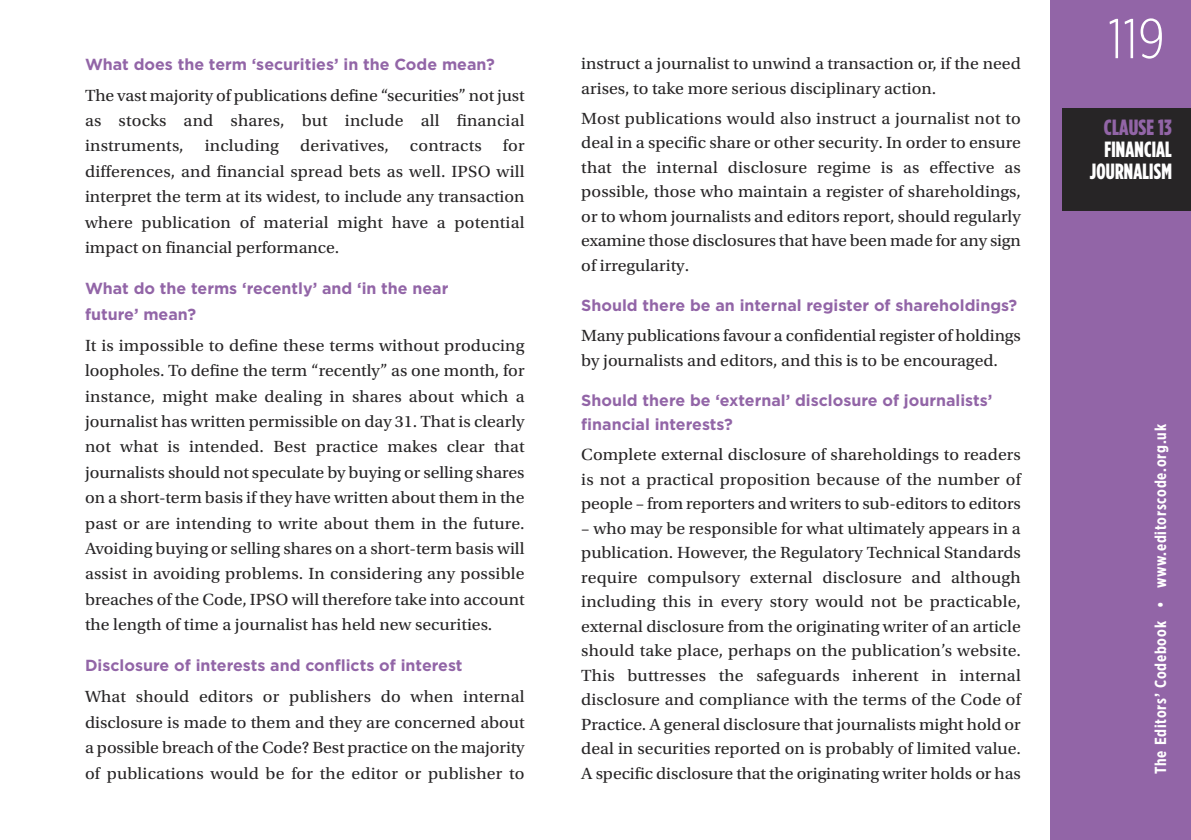
<style>
.page{position:relative;width:1191px;height:840px;background:#fff}
.page>*{position:absolute;margin:0;border:0;box-sizing:border-box;transform-origin:0 0}
.t1{font:300 56px "Gotham Extra Narrow";color:#fff}
.t2{font:900 22px/22px "Gotham Cond";letter-spacing:.01em;color:#fff;text-align:right;scale:.94 1}
.t3{font:900 22px "Gotham Cond";letter-spacing:.01em;color:#9265a7}
.t4{font:17px/25.4px "Utopia Std";color:#272526;text-align:justify;scale:1.05 1}
.t5{font:700 16px/25.4px "Gotham";color:#9265a7}
.t6{font:700 16px "Gotham Extra Narrow";letter-spacing:.05em;color:#fff}
</style>
<div class="page">
<div style="left:1050px;top:0;width:141px;height:839px;background:#9265a7"></div>
<div style="left:1062px;top:108px;width:129px;height:102px;background:#272526"></div>
<p class="t5" style="left:85px;top:52px;width:411px">What does the term ‘securities’ in the Code mean?</p>
<p class="t4" style="left:85px;top:84px;width:420px">The vast majority of publications define “securities” not just as stocks and shares, but include all financial instruments, including derivatives, contracts for differences, and financial spread bets as well. IPSO will interpret the term at its widest, to include any transaction where publication of material might have a potential impact on financial performance.</p>
<p class="t5" style="left:85px;top:277px;width:365px">What do the terms ‘recently’ and ‘in the near future’ mean?</p>
<p class="t4" style="left:85px;top:334px;width:420px">It is impossible to define these terms without producing loopholes. To define the term “recently” as one month, for instance, might make dealing in shares about which a journalist has written permissible on day 31. That is clearly not what is intended. Best practice makes clear that journalists should not speculate by buying or selling shares on a short-term basis if they have written about them in the past or are intending to write about them in the future.<br>Avoiding buying or selling shares on a short-term basis will assist in avoiding problems. In considering any possible breaches of the Code, IPSO will therefore take into account the length of time a journalist has held new securities.</p>
<p class="t5" style="left:85px;top:654px;width:379px">Disclosure of interests and conflicts of interest</p>
<p class="t4" style="left:85px;top:685px;width:420px">What should editors or publishers do when internal disclosure is made to them and they are concerned about a possible breach of the Code? Best practice on the majority of publications would be for the editor or publisher to</p>
<p class="t4" style="left:581px;top:53px;width:420px;line-height:24.4px">instruct a journalist to unwind a transaction or, if the need arises, to take more serious disciplinary action.</p>
<p class="t4" style="left:581px;top:107px;width:420px;line-height:24.4px">Most publications would also instruct a journalist not to deal in a specific share or other security. In order to ensure that the internal disclosure regime is as effective as possible, those who maintain a register of shareholdings, or to whom journalists and editors report, should regularly examine those disclosures that have been made for any sign of irregularity.</p>
<p class="t5" style="left:581px;top:293px;width:437px">Should there be an internal register of shareholdings?</p>
<p class="t4" style="left:581px;top:324px;width:420px;line-height:24.4px">Many publications favour a confidential register of holdings by journalists and editors, and this is to be encouraged.</p>
<p class="t5" style="left:581px;top:389px;width:412px;line-height:24.4px">Should there be ‘external’ disclosure of journalists’ financial interests?</p>
<p class="t4" style="left:581px;top:444px;width:420px;line-height:24.4px">Complete external disclosure of shareholdings to readers is not a practical proposition because of the number of people – from reporters and writers to sub-editors to editors</p>
<p class="t4" style="left:581px;top:517px;width:420px;line-height:24.4px">– who may be responsible for what ultimately appears in a publication. However, the Regulatory Technical Standards require compulsory external disclosure and although including this in every story would not be practicable, external disclosure from the originating writer of an article should take place, perhaps on the publication’s website.<br>This buttresses the safeguards inherent in internal disclosure and compliance with the terms of the Code of Practice. A general disclosure that journalists might hold or deal in securities reported on is probably of limited value.<br>A specific disclosure that the originating writer holds or has</p>
<h1 class="t1" style="left:1107px;top:6px;width:58px">119</h1>
<p class="t3" style="left:1104px;top:114px;width:69px">CLAUSE 13</p>
<p class="t2" style="left:1089px;top:138px;width:89px">FINANCIAL<br>JOURNALISM</p>
<p class="t6" style="left:1151px;top:773px;width:351px;rotate:-90deg">The Editors’ Codebook • www.editorscode.org.uk</p>
</div>
